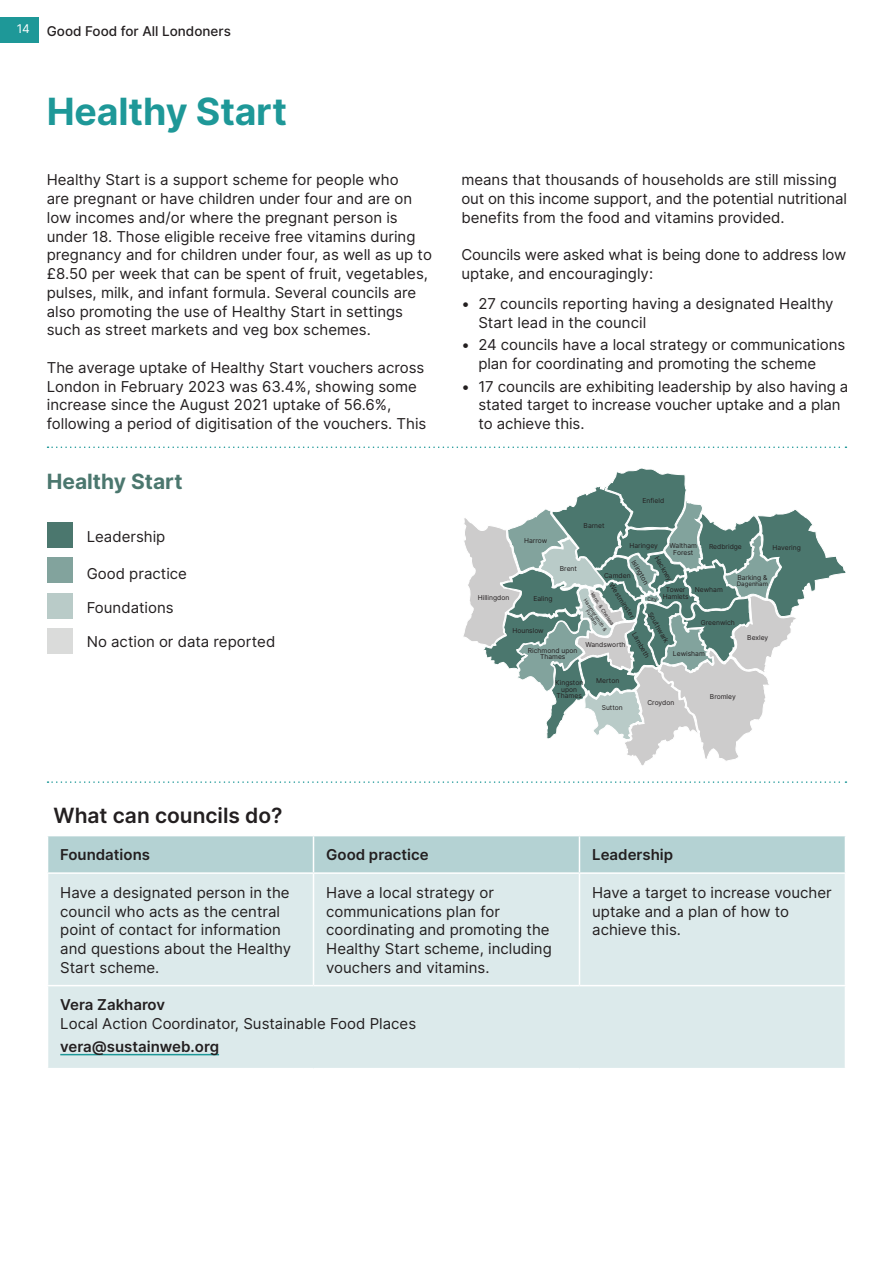
<style>
.page{position:relative;width:893px;height:1263px;background:#fff}
.page>*{position:absolute;margin:0;border:0;box-sizing:border-box;transform-origin:0 0}
.t1{font:700 37.5px "Inter";letter-spacing:-.005em;color:#1e9898}
.t2{font:600 21px "Inter";color:#231f20}
.t3{font:700 21px "Inter";color:#4b776e}
.t4{font:15px/18.8px "Inter";color:#231f20}
.t5{font:600 15px "Inter";color:#231f20}
.t6{font:500 13.5px "Inter";color:#231f20}
.t7{font:6.75px/6.8px "Inter";color:#231f20;text-align:center}
.t8{font:6.15px "Inter";color:#231f20}
.t9{font:5.1px/4.2px "Inter";color:#231f20;text-align:center}
</style>
<div class="page">
<svg style="left:463px;top:468px;width:383px;height:298px"></svg>
<div style="left:0;top:17px;width:38px;height:26px;background:#1e9898"></div>
<div style="left:48px;top:836px;width:797px;height:36px;background:#b4d2d3"></div>
<div style="left:48px;top:874px;width:797px;height:194px;background:#dceaeb"></div>
<hr style="left:47px;top:985px;width:266px;height:1px;background:#fff">
<hr style="left:313px;top:985px;width:266px;height:1px;background:#fff">
<hr style="left:579px;top:985px;width:267px;height:1px;background:#fff">
<hr style="left:313px;top:836px;width:1px;height:36px;background:#fff">
<hr style="left:579px;top:836px;width:1px;height:36px;background:#fff">
<hr style="left:313px;top:874px;width:1px;height:111px;background:#fff">
<hr style="left:579px;top:874px;width:1px;height:111px;background:#fff">
<hr style="left:60px;top:1054px;width:159px;height:1px;background:#1e9898">
<svg style="left:48px;top:446px;width:798px;height:2px"></svg>
<svg style="left:48px;top:781px;width:798px;height:2px"></svg>
<div style="left:47px;top:522px;width:25px;height:26px;background:#4b776e"></div>
<div style="left:47px;top:558px;width:25px;height:25px;background:#82a39d"></div>
<div style="left:47px;top:593px;width:25px;height:25px;background:#b9cbc8"></div>
<div style="left:47px;top:628px;width:25px;height:26px;background:#dadbda"></div>
<p class="t6" style="left:17px;top:22px;width:216px"><sup>14</sup> Good Food for All Londoners</p>
<h1 class="t1" style="left:47px;top:84px;width:242px">Healthy Start</h1>
<p class="t4" style="left:47px;top:170px;width:387px">Healthy Start is a support scheme for people who<br>are pregnant or have children under four and are on low incomes and/or where the pregnant person is under 18. Those eligible receive free vitamins during pregnancy and for children under four, as well as up to £8.50 per week that can be spent of fruit, vegetables, pulses, milk, and infant formula. Several councils are also promoting the use of Healthy Start in settings such as street markets and veg box schemes.</p>
<p class="t4" style="left:47px;top:358px;width:381px">The average uptake of Healthy Start vouchers across London in February 2023 was 63.4%, showing some increase since the August 2021 uptake of 56.6%, following a period of digitisation of the vouchers. This</p>
<h2 class="t3" style="left:47px;top:466px;width:137px">Healthy Start</h2>
<p class="t4" style="left:87px;top:526px;width:80px">Leadership</p>
<p class="t4" style="left:87px;top:564px;width:102px">Good practice</p>
<p class="t4" style="left:87px;top:598px;width:89px">Foundations</p>
<p class="t4" style="left:87px;top:631px;width:190px">No action or data reported</p>
<p class="t4" style="left:461px;top:170px;width:387px">means that thousands of households are still missing out on this income support, and the potential nutritional benefits from the food and vitamins provided.</p>
<p class="t4" style="left:461px;top:245px;width:386px">Councils were asked what is being done to address low uptake, and encouragingly:</p>
<p class="t4" style="left:478px;top:294px;width:357px;text-indent:-17px">• 27 councils reporting having a designated Healthy<br>Start lead in the council</p>
<p class="t4" style="left:478px;top:335px;width:368px;text-indent:-17px">• 24 councils have a local strategy or communications plan for coordinating and promoting the scheme</p>
<p class="t4" style="left:478px;top:376px;width:372px;text-indent:-17px">• 17 councils are exhibiting leadership by also having a stated target to increase voucher uptake and a plan to achieve this.</p>
<p class="t7" style="left:642px;top:497px;width:23px">Enfield</p>
<p class="t7" style="left:629px;top:542px;width:30px">Haringey</p>
<p class="t7" style="left:669px;top:542px;width:29px">Waltham<br>Forest</p>
<p class="t7" style="left:709px;top:543px;width:34px">Redbridge</p>
<p class="t7" style="left:737px;top:574px;width:32px">Barking &amp;</p>
<p class="t8" style="left:737px;top:579px;width:33px">Dagenham</p>
<p class="t7" style="left:584px;top:522px;width:23px">Barnet</p>
<p class="t7" style="left:524px;top:537px;width:25px">Harrow</p>
<p class="t7" style="left:773px;top:544px;width:30px">Havering</p>
<p class="t7" style="left:660px;top:555px;width:29px;rotate:60deg">Hackney</p>
<p class="t7" style="left:636px;top:559px;width:28px;rotate:60deg">Islington</p>
<p class="t7" style="left:560px;top:565px;width:19px">Brent</p>
<p class="t7" style="left:604px;top:572px;width:28px">Camden</p>
<p class="t7" style="left:614px;top:582px;width:41px;rotate:57deg">Westminster</p>
<p class="t7" style="left:663px;top:586px;width:28px">Tower<br>Hamlets</p>
<p class="t7" style="left:695px;top:586px;width:30px">Newham</p>
<p class="t7" style="left:701px;top:619px;width:36px">Greenwich</p>
<p class="t9" style="left:594px;top:591px;width:40px;rotate:57deg">Kens. &amp; Chelsea</p>
<p class="t7" style="left:478px;top:594px;width:33px">Hillingdon</p>
<p class="t7" style="left:533px;top:595px;width:21px">Ealing</p>
<p class="t9" style="left:647px;top:597px;width:11px">City</p>
<p class="t9" style="left:587px;top:598px;width:39px;rotate:57deg">Hammersmith &amp;<br>Fulham</p>
<p class="t7" style="left:653px;top:611px;width:36px;rotate:60deg">Southwark</p>
<p class="t7" style="left:512px;top:627px;width:33px">Hounslow</p>
<p class="t7" style="left:637px;top:631px;width:30px;rotate:60deg">Lambeth</p>
<p class="t7" style="left:747px;top:634px;width:23px">Bexley</p>
<p class="t7" style="left:585px;top:641px;width:42px">Wandsworth</p>
<p class="t7" style="left:528px;top:647px;width:51px">Richmond upon<br>Thames</p>
<p class="t7" style="left:555px;top:679px;width:30px">Kingston upon<br>Thames</p>
<p class="t7" style="left:673px;top:650px;width:33px">Lewisham</p>
<p class="t7" style="left:596px;top:677px;width:25px">Merton</p>
<p class="t7" style="left:602px;top:704px;width:23px">Sutton</p>
<p class="t7" style="left:710px;top:693px;width:27px">Bromley</p>
<p class="t7" style="left:647px;top:699px;width:28px">Croydon</p>
<h2 class="t2" style="left:54px;top:800px;width:231px">What can councils do?</h2>
<p class="t5" style="left:60px;top:844px;width:91px">Foundations</p>
<p class="t5" style="left:326px;top:844px;width:104px">Good practice</p>
<p class="t5" style="left:592px;top:844px;width:83px">Leadership</p>
<p class="t4" style="left:60px;top:883px;width:232px">Have a designated person in the council who acts as the central point of contact for information and questions about the Healthy<br>Start scheme.</p>
<p class="t4" style="left:326px;top:883px;width:227px">Have a local strategy or communications plan for coordinating and promoting the<br>Healthy Start scheme, including vouchers and vitamins.</p>
<p class="t4" style="left:592px;top:883px;width:241px">Have a target to increase voucher uptake and a plan of how to achieve this.</p>
<p class="t5" style="left:60px;top:994px;width:106px">Vera Zakharov</p>
<p class="t4" style="left:60px;top:1014px;width:357px">Local Action Coordinator, Sustainable Food Places</p>
<p class="t5" style="left:60px;top:1035px;width:160px">vera@sustainweb.org</p>
</div>
